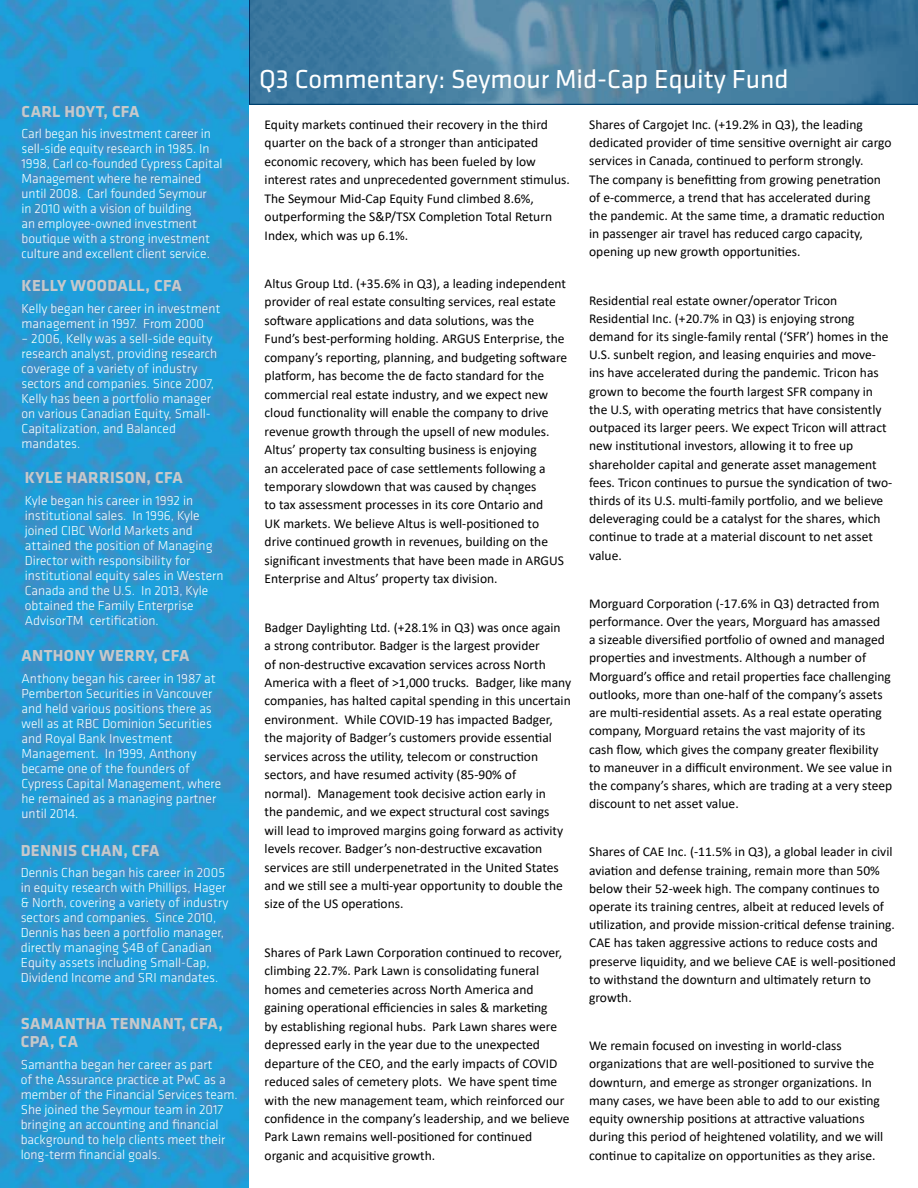
<style>
.page{position:relative;width:918px;height:1188px;background:#fff}
.page>*{position:absolute;margin:0;border:0;box-sizing:border-box;transform-origin:0 0}
.t1{font:27px "Klavika";color:#fff}
.t2{font:700 16.5px/18.1px "Klavika";letter-spacing:.02em;color:#c7c8ca}
.t3{font:13.5px/18.5px "Calibri";color:#000}
.t4{font:300 13.5px/15px "Klavika";color:#fff}
</style>
<div class="page">
<svg style="left:0;top:0;width:249px;height:1188px;background:#2898d2"></svg>
<img style="left:251px;top:0;width:667px;height:104px">
<p class="t2" style="left:22px;top:102px;width:119px">CARL HOYT, CFA</p>
<p class="t4" style="left:22px;top:126px;width:202px">Carl began his investment career in sell-side equity research in 1985. In 1998, Carl co-founded Cypress Capital Management where he remained until 2008. Carl founded Seymour<br>in 2010 with a vision of building<br>an employee-owned investment boutique with a strong investment culture and excellent client service.</p>
<p class="t2" style="left:22px;top:277px;width:162px">KELLY WOODALL, CFA</p>
<p class="t4" style="left:22px;top:301px;width:200px">Kelly began her career in investment management in 1997. From 2000</p>
<p class="t4" style="left:22px;top:331px;width:197px">– 2006, Kelly was a sell-side equity research analyst, providing research coverage of a variety of industry sectors and companies. Since 2007,<br>Kelly has been a portfolio manager on various Canadian Equity, Small-<br>Capitalization, and Balanced mandates.</p>
<p class="t2" style="left:25px;top:469px;width:159px">KYLE HARRISON, CFA</p>
<p class="t4" style="left:25px;top:493px;width:200px">Kyle began his career in 1992 in institutional sales. In 1996, Kyle joined CIBC World Markets and attained the position of Managing<br>Director with responsibility for institutional equity sales in Western<br>Canada and the U.S. In 2013, Kyle obtained the Family Enterprise<br>AdvisorTM certification.</p>
<p class="t2" style="left:22px;top:647px;width:169px">ANTHONY WERRY, CFA</p>
<p class="t4" style="left:22px;top:670px;width:201px">Anthony began his career in 1987 at<br>Pemberton Securities in Vancouver and held various positions there as well as at RBC Dominion Securities and Royal Bank Investment<br>Management. In 1999, Anthony became one of the founders of<br>Cypress Capital Management, where he remained as a managing partner until 2014.</p>
<p class="t2" style="left:21px;top:841px;width:140px">DENNIS CHAN, CFA</p>
<p class="t4" style="left:21px;top:865px;width:209px">Dennis Chan began his career in 2005 in equity research with Phillips, Hager &amp; North, covering a variety of industry sectors and companies. Since 2010, Dennis has been a portfolio manager, directly managing $4B of Canadian Equity assets including Small-Cap, Dividend Income and SRI mandates.</p>
<p class="t2" style="left:21px;top:1015px;width:204px">SAMANTHA TENNANT, CFA,<br>CPA, CA</p>
<p class="t4" style="left:21px;top:1057px;width:219px">Samantha began her career as part<br>of the Assurance practice at PwC as a member of the Financial Services team.<br>She joined the Seymour team in 2017 bringing an accounting and financial background to help clients meet their long-term financial goals.</p>
<h1 class="t1" style="left:259px;top:64px;width:531px">Q3 Commentary: Seymour Mid-Cap Equity Fund</h1>
<p class="t3" style="left:265px;top:115px;width:307px">Equity markets continued their recovery in the third quarter on the back of a stronger than anticipated economic recovery, which has been fueled by low interest rates and unprecedented government stimulus.<br>The Seymour Mid-Cap Equity Fund climbed 8.6%, outperforming the S&amp;P/TSX Completion Total Return Index, which was up 6.1%.</p>
<p class="t3" style="left:265px;top:274px;width:304px">Altus Group Ltd. (+35.6% in Q3), a leading independent provider of real estate consulting services, real estate software applications and data solutions, was the Fund’s best-performing holding. ARGUS Enterprise, the company’s reporting, planning, and budgeting software platform, has become the de facto standard for the commercial real estate industry, and we expect new cloud functionality will enable the company to drive revenue growth through the upsell of new modules.<br>Altus’ property tax consulting business is enjoying<br>an accelerated pace of case settlements following a temporary slowdown that was caused by changes<br>to tax assessment processes in its core Ontario and<br>UK markets. We believe Altus is well-positioned to drive continued growth in revenues, building on the significant investments that have been made in ARGUS Enterprise and Altus’ property tax division.</p>
<p class="t3" style="left:265px;top:618px;width:308px">Badger Daylighting Ltd. (+28.1% in Q3) was once again<br>a strong contributor. Badger is the largest provider<br>of non-destructive excavation services across North America with a fleet of &gt;1,000 trucks. Badger, like many companies, has halted capital spending in this uncertain environment. While COVID-19 has impacted Badger, the majority of Badger’s customers provide essential services across the utility, telecom or construction sectors, and have resumed activity (85-90% of<br>normal). Management took decisive action early in<br>the pandemic, and we expect structural cost savings will lead to improved margins going forward as activity levels recover. Badger’s non-destructive excavation services are still underpenetrated in the United States and we still see a multi-year opportunity to double the size of the US operations.</p>
<p class="t3" style="left:265px;top:943px;width:307px">Shares of Park Lawn Corporation continued to recover, climbing 22.7%. Park Lawn is consolidating funeral homes and cemeteries across North America and gaining operational efficiencies in sales &amp; marketing<br>by establishing regional hubs. Park Lawn shares were depressed early in the year due to the unexpected departure of the CEO, and the early impacts of COVID reduced sales of cemetery plots. We have spent time with the new management team, which reinforced our confidence in the company’s leadership, and we believe Park Lawn remains well-positioned for continued organic and acquisitive growth.</p>
<p class="t3" style="left:589px;top:115px;width:304px">Shares of Cargojet Inc. (+19.2% in Q3), the leading dedicated provider of time sensitive overnight air cargo services in Canada, continued to perform strongly.<br>The company is benefitting from growing penetration of e-commerce, a trend that has accelerated during the pandemic. At the same time, a dramatic reduction in passenger air travel has reduced cargo capacity, opening up new growth opportunities.</p>
<p class="t3" style="left:589px;top:291px;width:305px">Residential real estate owner/operator Tricon Residential Inc. (+20.7% in Q3) is enjoying strong demand for its single-family rental (‘SFR’) homes in the U.S. sunbelt region, and leasing enquiries and move&shy;ins have accelerated during the pandemic. Tricon has grown to become the fourth largest SFR company in the U.S, with operating metrics that have consistently outpaced its larger peers. We expect Tricon will attract new institutional investors, allowing it to free up shareholder capital and generate asset management fees. Tricon continues to pursue the syndication of two&shy;thirds of its U.S. multi-family portfolio, and we believe deleveraging could be a catalyst for the shares, which continue to trade at a material discount to net asset value.</p>
<p class="t3" style="left:589px;top:594px;width:305px">Morguard Corporation (-17.6% in Q3) detracted from performance. Over the years, Morguard has amassed<br>a sizeable diversified portfolio of owned and managed properties and investments. Although a number of Morguard’s office and retail properties face challenging outlooks, more than one-half of the company’s assets are multi-residential assets. As a real estate operating company, Morguard retains the vast majority of its cash flow, which gives the company greater flexibility to maneuver in a difficult environment. We see value in the company’s shares, which are trading at a very steep discount to net asset value.</p>
<p class="t3" style="left:589px;top:842px;width:308px">Shares of CAE Inc. (-11.5% in Q3), a global leader in civil aviation and defense training, remain more than 50% below their 52-week high. The company continues to operate its training centres, albeit at reduced levels of utilization, and provide mission-critical defense training.<br>CAE has taken aggressive actions to reduce costs and preserve liquidity, and we believe CAE is well-positioned to withstand the downturn and ultimately return to growth.</p>
<p class="t3" style="left:589px;top:1036px;width:296px">We remain focused on investing in world-class organizations that are well-positioned to survive the downturn, and emerge as stronger organizations. In many cases, we have been able to add to our existing equity ownership positions at attractive valuations during this period of heightened volatility, and we will continue to capitalize on opportunities as they arise.</p>
</div>
